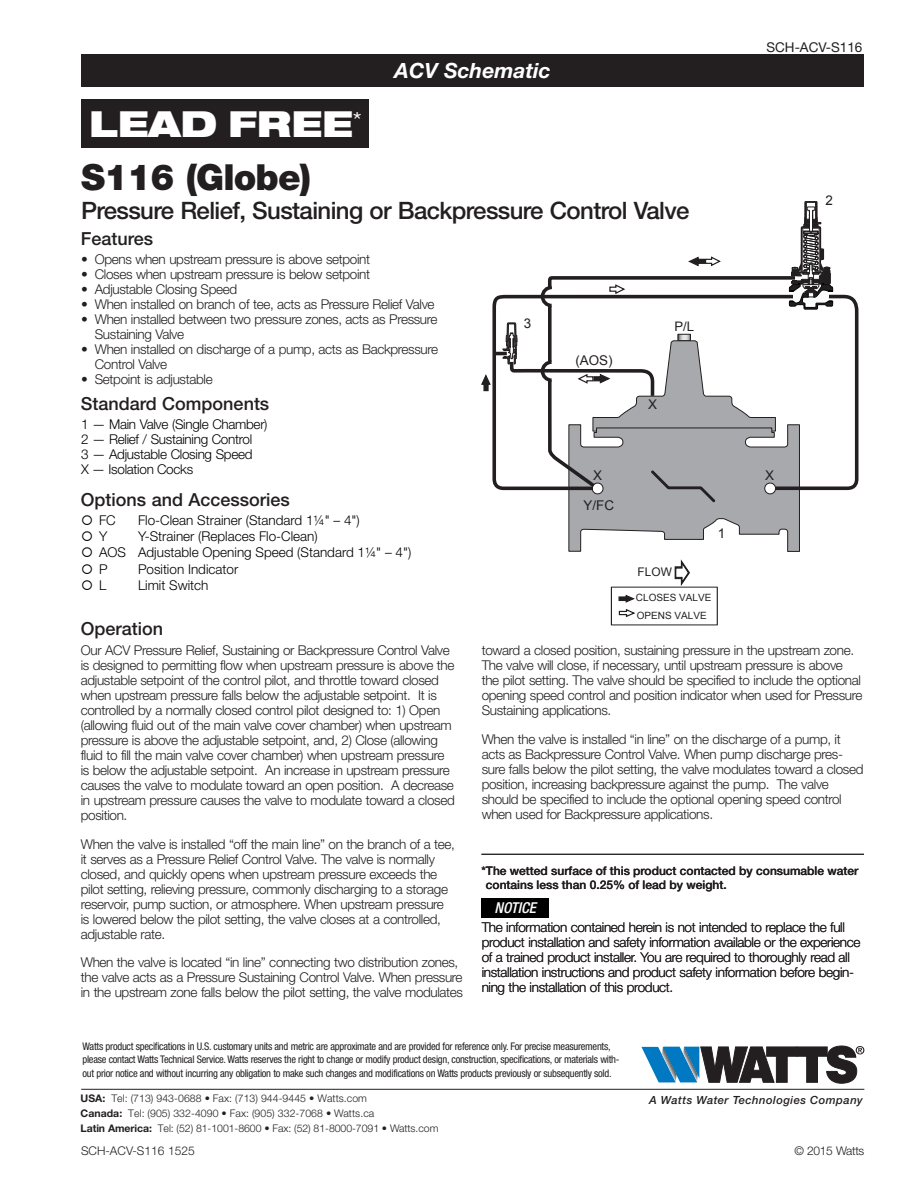
<style>
.page{position:relative;width:918px;height:1188px;background:#fff}
.page>*{position:absolute;margin:0;border:0;box-sizing:border-box;transform-origin:0 0}
._1__Head_1__Model{font:900 36px "Helvetica Neue LT Std";letter-spacing:-.025em;color:#231f20}
.t1{font:900 expanded 36px "Helvetica Neue LT Std";color:#fff}
.t2{font:500 24px "Helvetica Neue LT Std";letter-spacing:-.025em;color:#231f20}
.t3{font:italic 700 21px "Helvetica Neue LT Std";color:#fff}
.t4{font:500 18px "Helvetica Neue LT Std";color:#231f20}
.t5{font:italic 500 condensed 15px "Helvetica Neue LT Std";color:#fff}
.t6{font:300 13.5px/15px "Helvetica Neue LT Std";letter-spacing:-.025em;color:#231f20}
.t7{font:300 13.5px/16.2px "Helvetica Neue LT Std";color:#000}
.t8{font:300 13.5px/15px "Helvetica Neue LT Std";letter-spacing:-.02em;color:#000}
.t9{font:13.5px "Arial";color:#231f20}
._7__Naming_Conventio{font:13.5px "Helvetica Neue LT Std";color:#231f20}
.t10{font:13.2px "Arial";color:#231f20}
.t11{font:500 12px/14.4px "Helvetica Neue LT Std";color:#231f20}
._8__Naming_Conventio{font:300 12px "Helvetica Neue LT Std";color:#231f20}
._8__Naming_Conventio-2{font:300 12px "Helvetica Neue LT Std";letter-spacing:-.025em;color:#231f20}
.t12{font:11.85px "Arial";color:#231f20}
.t13{font:italic 500 11.25px "Helvetica Neue LT Std";letter-spacing:.04em;color:#231f20}
.t14{font:condensed 10.5px/13.2px "Helvetica Neue LT Std";letter-spacing:-.025em;color:#231f20}
.t15{font:300 10.5px/15px "Helvetica Neue LT Std";letter-spacing:.005em;color:#231f20}
.t16{font:10.05px/17.7px "Arial";color:#231f20}
.s1{font-weight:700}
</style>
<div class="page">
<div style="left:81px;top:99px;width:288px;height:49px;background:#231f20"></div>
<div style="left:482px;top:898px;width:67px;height:20px;background:#000"></div>
<div style="left:81px;top:54px;width:783px;height:32px;background:#231f20"></div>
<svg style="left:641px;top:1046px;width:223px;height:37px"></svg>
<hr style="left:81px;top:1089px;width:783px;height:1px;background:#231f20">
<svg style="left:611px;top:560px;width:107px;height:65px"></svg>
<svg style="left:481px;top:201px;width:378px;height:351px"></svg>
<hr style="left:481px;top:854px;width:383px;height:1px;background:#231f20">
<h1 class="t1" style="left:89px;top:101px;width:274px">LEAD FREE<sup>*</sup></h1>
<p class="_1__Head_1__Model" style="left:81px;top:156px;width:232px">S116 (Globe)</p>
<h3 class="t3" style="left:395px;top:57px;width:157px">ACV Schematic</h3>
<h2 class="t2" style="left:81px;top:196px;width:610px">Pressure Relief, Sustaining or Backpressure Control Valve</h2>
<h3 class="t4" style="left:81px;top:228px;width:74px">Features</h3>
<p class="t6" style="left:81px;top:251px;width:290px">• Opens when upstream pressure is above setpoint</p>
<p class="t6" style="left:81px;top:266px;width:290px">• Closes when upstream pressure is below setpoint</p>
<p class="t6" style="left:81px;top:281px;width:158px">• Adjustable Closing Speed</p>
<p class="t6" style="left:81px;top:296px;width:355px">• When installed on branch of tee, acts as Pressure Relief Valve</p>
<p class="t6" style="left:95px;top:311px;width:344px;text-indent:-14px">• When installed between two pressure zones, acts as Pressure<br>Sustaining Valve</p>
<p class="t6" style="left:95px;top:341px;width:345px;text-indent:-14px">• When installed on discharge of a pump, acts as Backpressure<br>Control Valve</p>
<p class="t6" style="left:81px;top:371px;width:133px">• Setpoint is adjustable</p>
<h3 class="t4" style="left:81px;top:393px;width:190px">Standard Components</h3>
<p class="t9" style="left:524px;top:314px;width:9px">3</p>
<p class="t9" style="left:575px;top:351px;width:39px">(AOS)</p>
<p class="t10" style="left:675px;top:317px;width:21px">P/L</p>
<p class="t9" style="left:648px;top:395px;width:10px">X</p>
<p class="_7__Naming_Conventio" style="left:766px;top:39px;width:98px">SCH-ACV-S116</p>
<p class="t9" style="left:825px;top:191px;width:9px">2</p>
<p class="t8" style="left:81px;top:416px;width:188px">1 — Main Valve (Single Chamber)<br>2 — Relief / Sustaining Control<br>3 — Adjustable Closing Speed<br>X — Isolation Cocks</p>
<h3 class="t4" style="left:81px;top:489px;width:211px">Options and Accessories</h3>
<p class="t7" style="left:99px;top:512px;width:18px">FC</p>
<p class="t7" style="left:138px;top:512px;width:223px">Flo-Clean Strainer (Standard 1¼" – 4")</p>
<p class="t7" style="left:99px;top:528px;width:10px">Y</p>
<p class="t7" style="left:99px;top:528px;width:314px;text-indent:39px">Y-Strainer (Replaces Flo-Clean)<br>AOS Adjustable Opening Speed (Standard 1¼" – 4")<br>P</p>
<p class="t7" style="left:138px;top:560px;width:102px">Position Indicator</p>
<p class="t7" style="left:99px;top:577px;width:9px">L</p>
<p class="t7" style="left:138px;top:577px;width:72px">Limit Switch</p>
<h3 class="t4" style="left:81px;top:618px;width:84px">Operation</h3>
<p class="t6" style="left:81px;top:643px;width:376px">Our ACV Pressure Relief, Sustaining or Backpressure Control Valve is designed to permitting flow when upstream pressure is above the adjustable setpoint of the control pilot, and throttle toward closed when upstream pressure falls below the adjustable setpoint. It is controlled by a normally closed control pilot designed to: 1) Open (allowing fluid out of the main valve cover chamber) when upstream pressure is above the adjustable setpoint, and, 2) Close (allowing fluid to fill the main valve cover chamber) when upstream pressure is below the adjustable setpoint. An increase in upstream pressure causes the valve to modulate toward an open position. A decrease in upstream pressure causes the valve to modulate toward a closed position.</p>
<p class="t6" style="left:81px;top:836px;width:376px">When the valve is installed “off the main line” on the branch of a tee, it serves as a Pressure Relief Control Valve. The valve is normally closed, and quickly opens when upstream pressure exceeds the pilot setting, relieving pressure, commonly discharging to a storage reservoir, pump suction, or atmosphere. When upstream pressure is lowered below the pilot setting, the valve closes at a controlled, adjustable rate.</p>
<p class="t6" style="left:81px;top:955px;width:384px">When the valve is located “in line” connecting two distribution zones, the valve acts as a Pressure Sustaining Control Valve. When pressure in the upstream zone falls below the pilot setting, the valve modulates</p>
<p class="t9" style="left:593px;top:466px;width:10px">X</p>
<p class="t9" style="left:765px;top:466px;width:10px">X</p>
<p class="t9" style="left:584px;top:496px;width:32px">Y/FC</p>
<p class="t9" style="left:718px;top:524px;width:9px">1</p>
<p class="t12" style="left:638px;top:564px;width:36px">FLOW</p>
<p class="t16" style="left:636px;top:589px;width:77px">CLOSES VALVE<br>OPENS VALVE</p>
<p class="t6" style="left:482px;top:643px;width:382px">toward a closed position, sustaining pressure in the upstream zone.<br>The valve will close, if necessary, until upstream pressure is above the pilot setting. The valve should be specified to include the optional opening speed control and position indicator when used for Pressure Sustaining applications.</p>
<p class="t6" style="left:482px;top:731px;width:383px">When the valve is installed “in line” on the discharge of a pump, it acts as Backpressure Control Valve. When pump discharge pres&shy;sure falls below the pilot setting, the valve modulates toward a closed position, increasing backpressure against the pump. The valve should be specified to include the optional opening speed control when used for Backpressure applications.</p>
<p class="t11" style="left:486px;top:863px;width:374px;text-indent:-4px">*The wetted surface of this product contacted by consumable water contains less than 0.25% of lead by weight.</p>
<p class="t6" style="left:482px;top:920px;width:380px">The information contained herein is not intended to replace the full product installation and safety information available or the experience of a trained product installer. You are required to thoroughly read all installation instructions and product safety information before begin&shy;ning the installation of this product.</p>
<p class="t5" style="left:494px;top:899px;width:43px">NOTICE</p>
<p class="t6" style="left:620px;top:950px;width:6px">ll</p>
<p class="t6" style="left:555px;top:980px;width:6px">ll</p>
<p class="t14" style="left:82px;top:1040px;width:538px">Watts product specifications in U.S. customary units and metric are approximate and are provided for reference only. For precise measurements, please contact Watts Technical Service. Watts reserves the right to change or modify product design, construction, specifications, or materials with&shy;out prior notice and without incurring any obligation to make such changes and modifications on Watts products previously or subsequently sold.</p>
<p class="t15" style="left:81px;top:1091px;width:359px"><span class="s1">USA:</span> Tel: (713) 943-0688 • Fax: (713) 944-9445 • Watts.com<br><span class="s1">Canada:</span> Tel: (905) 332-4090 • Fax: (905) 332-7068 • Watts.ca<br><span class="s1">Latin America:</span> Tel: (52) 81-1001-8600 • Fax: (52) 81-8000-7091 • Watts.com</p>
<p class="t13" style="left:649px;top:1093px;width:215px">A Watts Water Technologies Company</p>
<p class="_8__Naming_Conventio" style="left:81px;top:1143px;width:115px">SCH-ACV-S116 1525</p>
<p class="_8__Naming_Conventio-2" style="left:794px;top:1143px;width:71px">© 2015 Watts</p>
</div>
